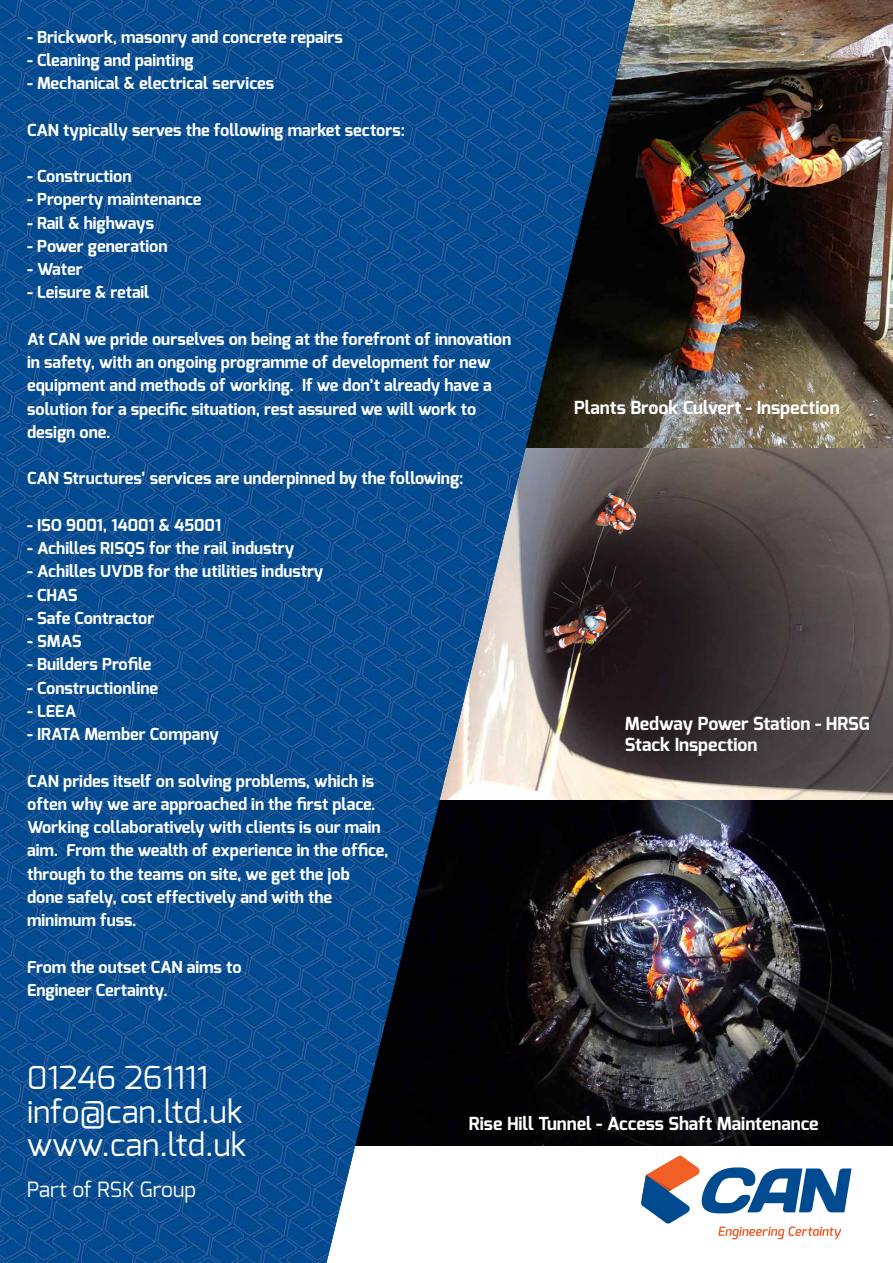
<style>
.page{position:relative;width:893px;height:1263px;background:#fff}
.page>*{position:absolute;margin:0;border:0;box-sizing:border-box;transform-origin:0 0}
.t1{font:31.5px/33.8px "Exo";color:#fff}
.t2{font:21px "Exo";color:#fff}
.t3{font:700 18px/21.6px "Exo";color:#fff}
.t4{font:700 16.5px/23.2px "Exo";color:#fff}
</style>
<div class="page">
<svg style="left:641px;top:1155px;width:210px;height:84px"></svg>
<img style="left:635px;top:447px;width:258px;height:353px">
<img style="left:635px;top:0;width:258px;height:447px">
<img style="left:635px;top:800px;width:258px;height:346px">
<img style="left:0;top:0;width:635px;height:1263px">
<p class="t4" style="left:27px;top:25px;width:317px">- Brickwork, masonry and concrete repairs</p>
<p class="t4" style="left:27px;top:48px;width:168px">- Cleaning and painting</p>
<p class="t4" style="left:27px;top:72px;width:249px">- Mechanical &amp; electrical services</p>
<p class="t4" style="left:27px;top:118px;width:380px">CAN typically serves the following market sectors:</p>
<p class="t4" style="left:27px;top:165px;width:106px">- Construction</p>
<p class="t4" style="left:27px;top:188px;width:176px">- Property maintenance</p>
<p class="t4" style="left:27px;top:211px;width:129px">- Rail &amp; highways</p>
<p class="t4" style="left:27px;top:234px;width:142px">- Power generation</p>
<p class="t4" style="left:27px;top:258px;width:57px">- Water</p>
<p class="t4" style="left:27px;top:281px;width:124px">- Leisure &amp; retail</p>
<p class="t4" style="left:27px;top:327px;width:486px">At CAN we pride ourselves on being at the forefront of innovation in safety, with an ongoing programme of development for new equipment and methods of working. If we don’t already have a solution for a specific situation, rest assured we will work to design one.</p>
<p class="t4" style="left:27px;top:467px;width:438px">CAN Structures’ services are underpinned by the following:</p>
<p class="t4" style="left:27px;top:513px;width:196px">- ISO 9001, 14001 &amp; 45001</p>
<p class="t4" style="left:27px;top:537px;width:269px">- Achilles RISQS for the rail industry</p>
<p class="t4" style="left:27px;top:560px;width:298px">- Achilles UVDB for the utilities industry</p>
<p class="t4" style="left:27px;top:583px;width:52px">- CHAS</p>
<p class="t4" style="left:27px;top:606px;width:129px">- Safe Contractor</p>
<p class="t4" style="left:27px;top:630px;width:56px">- SMAS</p>
<p class="t4" style="left:27px;top:653px;width:126px">- Builders Profile</p>
<p class="t4" style="left:27px;top:676px;width:133px">- Constructionline</p>
<p class="t4" style="left:27px;top:699px;width:50px">- LEEA</p>
<p class="t4" style="left:27px;top:723px;width:193px">- IRATA Member Company</p>
<p class="t4" style="left:27px;top:769px;width:363px">CAN prides itself on solving problems, which is often why we are approached in the first place.<br>Working collaboratively with clients is our main aim. From the wealth of experience in the office, through to the teams on site, we get the job done safely, cost effectively and with the minimum fuss.</p>
<p class="t4" style="left:27px;top:955px;width:216px">From the outset CAN aims to<br>Engineer Certainty.</p>
<p class="t3" style="left:574px;top:397px;width:267px">Plants Brook Culvert - Inspection</p>
<p class="t3" style="left:625px;top:712px;width:246px">Medway Power Station - HRSG<br>Stack Inspection</p>
<h1 class="t1" style="left:27px;top:1060px;width:221px">01246 261111 info@can.ltd.uk www.can.ltd.uk</h1>
<p class="t2" style="left:27px;top:1176px;width:171px">Part of RSK Group</p>
<p class="t3" style="left:469px;top:1113px;width:351px">Rise Hill Tunnel - Access Shaft Maintenance</p>
</div>
